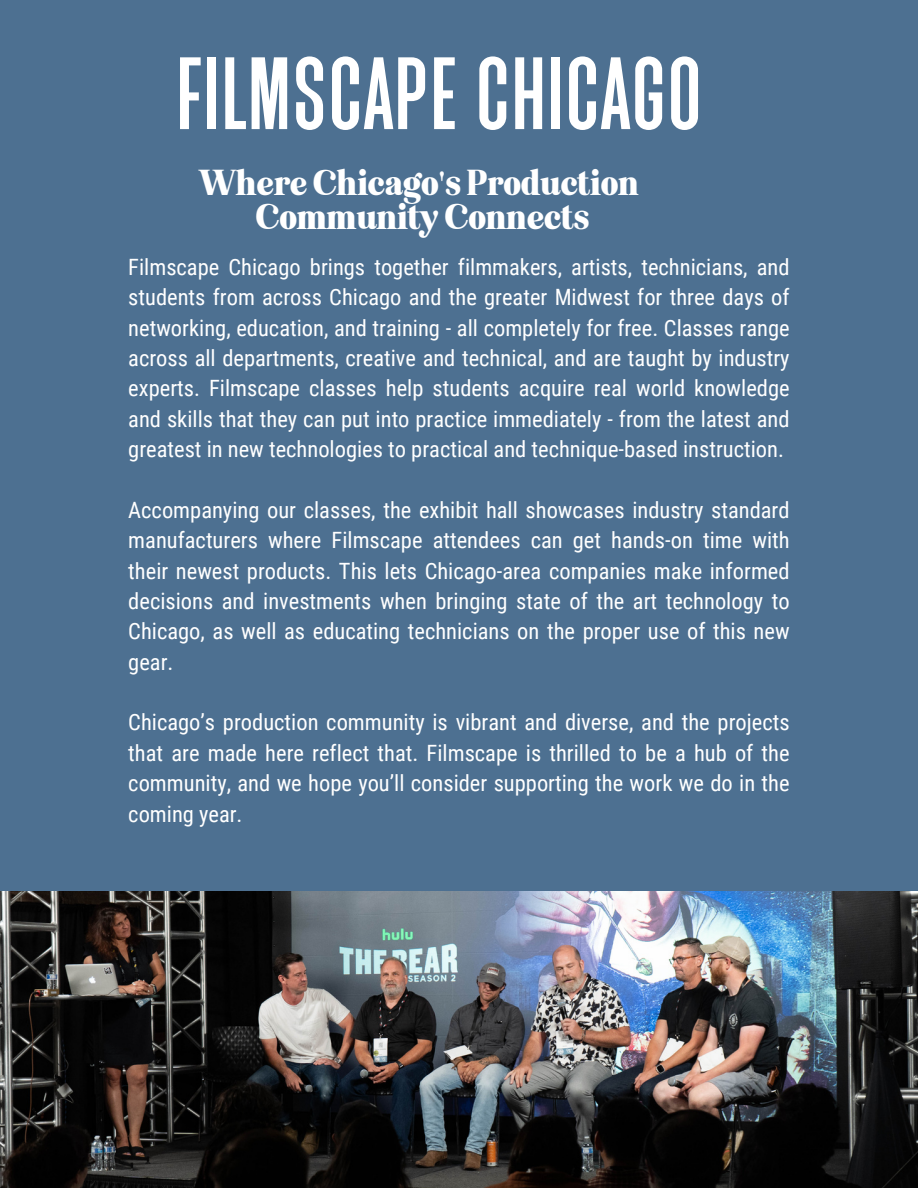
<style>
.page{position:relative;width:918px;height:1188px;background:#4d7091}
.page>*{position:absolute;margin:0;border:0;box-sizing:border-box;transform-origin:0 0}
.t1{font:89.7px "Cairo Grotesque";color:#fff}
.t2{font:900 33px "Eighties Comeback";color:#fff}
.t3{font:22.5px/30.3px "Roboto Condensed";color:#fff;text-align:justify}
</style>
<div class="page">
<img style="left:0;top:891px;width:918px;height:297px">
<p class="t1" style="left:176px;top:39px;width:528px">FILMSCAPE CHICAGO</p>
<p class="t2" style="left:200px;top:162px;width:441px">Where Chicago's Production</p>
<p class="t2" style="left:256px;top:196px;width:335px">Community Connects</p>
<p class="t3" style="left:128px;top:252px;width:663px">Filmscape Chicago brings together filmmakers, artists, technicians, and students from across Chicago and the greater Midwest for three days of networking, education, and training - all completely for free. Classes range across all departments, creative and technical, and are taught by industry experts. Filmscape classes help students acquire real world knowledge and skills that they can put into practice immediately - from the latest and greatest in new technologies to practical and technique-based instruction.</p>
<p class="t3" style="left:128px;top:495px;width:663px">Accompanying our classes, the exhibit hall showcases industry standard manufacturers where Filmscape attendees can get hands-on time with their newest products. This lets Chicago-area companies make informed decisions and investments when bringing state of the art technology to Chicago, as well as educating technicians on the proper use of this new gear.</p>
<p class="t3" style="left:128px;top:708px;width:663px">Chicago’s production community is vibrant and diverse, and the projects that are made here reflect that. Filmscape is thrilled to be a hub of the community, and we hope you’ll consider supporting the work we do in the coming year.</p>
</div>
